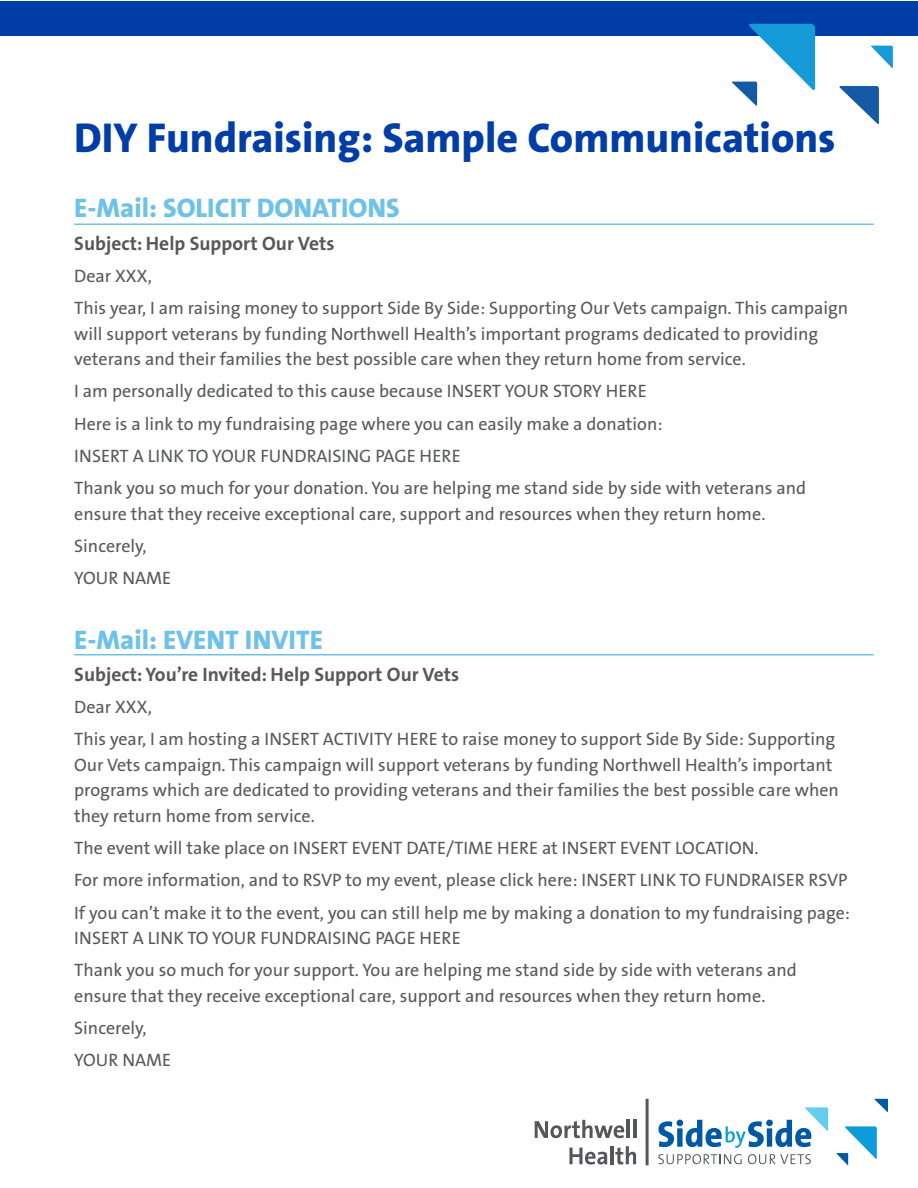
<style>
.page{position:relative;width:918px;height:1188px;background:#fff}
.page>*{position:absolute;margin:0;border:0;box-sizing:border-box;transform-origin:0 0}
.t1{font:800 42px "The Sans B W8";color:#003da6}
.t2{font:800 27px "The Sans B W8";color:#6ec2e8}
.t3{font:700 19.5px "The Sans";color:#57585a}
.t4{font:18px/25.5px "The Sans B W5 Plain";color:#57585a}
</style>
<div class="page">
<div style="left:0;top:1px;width:918px;height:35px;background:#003da6"></div>
<svg style="left:871px;top:46px;width:22px;height:22px"></svg>
<svg style="left:839px;top:86px;width:40px;height:38px"></svg>
<svg style="left:732px;top:24px;width:83px;height:82px"></svg>
<svg style="left:535px;top:1120px;width:89px;height:18px"></svg>
<hr style="left:627px;top:1120px;width:3px;height:18px;background:#53565a">
<hr style="left:633px;top:1120px;width:3px;height:18px;background:#53565a">
<svg style="left:569px;top:1148px;width:38px;height:17px"></svg>
<hr style="left:611px;top:1146px;width:3px;height:18px;background:#53565a">
<svg style="left:615px;top:1146px;width:21px;height:19px"></svg>
<hr style="left:646px;top:1099px;width:3px;height:66px;background:#53565a">
<svg style="left:658px;top:1107px;width:170px;height:41px"></svg>
<svg style="left:836px;top:1126px;width:41px;height:39px"></svg>
<svg style="left:874px;top:1099px;width:14px;height:13px"></svg>
<svg style="left:658px;top:1154px;width:84px;height:10px"></svg>
<svg style="left:748px;top:1154px;width:63px;height:10px"></svg>
<hr style="left:74px;top:223px;width:800px;height:2px;background:#6ec2e8">
<hr style="left:74px;top:654px;width:800px;height:1px;background:#6ec2e8">
<p class="t1" style="left:74px;top:111px;width:763px">DIY Fundraising: Sample Communications</p>
<p class="t2" style="left:74px;top:191px;width:327px">E-Mail: SOLICIT DONATIONS</p>
<p class="t3" style="left:74px;top:227px;width:262px">Subject: Help Support Our Vets</p>
<p class="t4" style="left:74px;top:263px;width:79px">Dear XXX,</p>
<p class="t4" style="left:74px;top:295px;width:775px">This year, I am raising money to support Side By Side: Supporting Our Vets campaign. This campaign will support veterans by funding Northwell Health’s important programs dedicated to providing veterans and their families the best possible care when they return home from service.</p>
<p class="t4" style="left:74px;top:379px;width:574px">I am personally dedicated to this cause because INSERT YOUR STORY HERE</p>
<p class="t4" style="left:74px;top:411px;width:590px">Here is a link to my fundraising page where you can easily make a donation:</p>
<p class="t4" style="left:74px;top:443px;width:388px">INSERT A LINK TO YOUR FUNDRAISING PAGE HERE</p>
<p class="t4" style="left:74px;top:475px;width:733px">Thank you so much for your donation. You are helping me stand side by side with veterans and ensure that they receive exceptional care, support and resources when they return home.</p>
<p class="t4" style="left:74px;top:533px;width:74px">Sincerely,</p>
<p class="t4" style="left:74px;top:565px;width:99px">YOUR NAME</p>
<p class="t2" style="left:74px;top:622px;width:250px">E-Mail: EVENT INVITE</p>
<p class="t3" style="left:74px;top:658px;width:386px">Subject: You’re Invited: Help Support Our Vets</p>
<p class="t4" style="left:74px;top:694px;width:79px">Dear XXX,</p>
<p class="t4" style="left:74px;top:727px;width:766px">This year, I am hosting a INSERT ACTIVITY HERE to raise money to support Side By Side: Supporting Our Vets campaign. This campaign will support veterans by funding Northwell Health’s important programs which are dedicated to providing veterans and their families the best possible care when they return home from service.</p>
<p class="t4" style="left:74px;top:835px;width:686px">The event will take place on INSERT EVENT DATE/TIME HERE at INSERT EVENT LOCATION.</p>
<p class="t4" style="left:74px;top:868px;width:775px">For more information, and to RSVP to my event, please click here: INSERT LINK TO FUNDRAISER RSVP</p>
<p class="t4" style="left:74px;top:900px;width:777px">If you can’t make it to the event, you can still help me by making a donation to my fundraising page:<br>INSERT A LINK TO YOUR FUNDRAISING PAGE HERE</p>
<p class="t4" style="left:74px;top:958px;width:724px">Thank you so much for your support. You are helping me stand side by side with veterans and ensure that they receive exceptional care, support and resources when they return home.</p>
<p class="t4" style="left:74px;top:1015px;width:74px">Sincerely,</p>
<p class="t4" style="left:74px;top:1048px;width:99px">YOUR NAME</p>
</div>
